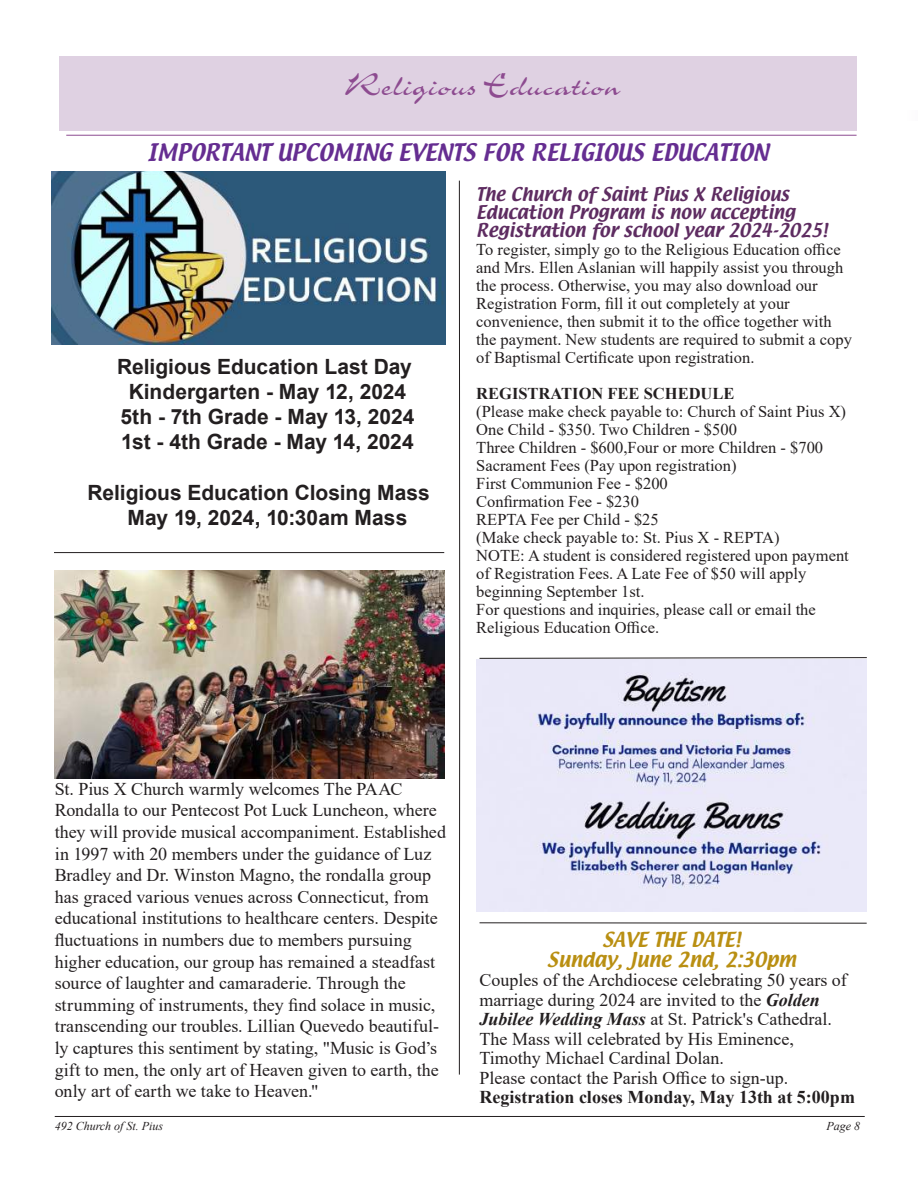
<style>
.page{position:relative;width:918px;height:1188px;background:#fff}
.page>*{position:absolute;margin:0;border:0;box-sizing:border-box;transform-origin:0 0}
.t1{font:36px "Charme";color:#8d4b90}
.t2{font:700 21px "Arial";color:#231f20}
.t3{font:21px "Textile";color:#652d91}
.t4{font:18px/21.6px "Times New Roman";color:#231f20}
.t5{font:700 18px "Times New Roman";color:#231f20}
.t6{font:18px "Textile";color:#b98f12}
.t7{font:16.5px/18px "Times New Roman";color:#231f20}
.t8{font:16.5px "Textile";color:#5e2c61}
.t9{font:700 16.5px "Times New Roman";color:#231f20}
.t10{font:italic 12px "Times New Roman";color:#231f20}
.s1{font-weight:700;font-style:italic}
</style>
<div class="page">
<hr style="left:55px;top:1116px;width:810px;height:1px;background:#231f20">
<div style="left:59px;top:57px;width:798px;height:74px;background:#dfd1e2"></div>
<hr style="left:66px;top:135px;width:791px;height:1px;background:#8d4b90">
<hr style="left:459px;top:658px;width:1px;height:417px;background:#231f20">
<svg style="left:479px;top:657px;width:388px;height:2px"></svg>
<hr style="left:459px;top:181px;width:1px;height:477px;background:#231f20">
<hr style="left:54px;top:552px;width:390px;height:1px;background:#231f20">
<hr style="left:480px;top:922px;width:387px;height:2px;background:#231f20">
<img style="left:54px;top:571px;width:391px;height:207px">
<img style="left:477px;top:659px;width:389px;height:253px">
<img style="left:52px;top:171px;width:394px;height:173px">
<p class="t1" style="left:345px;top:68px;width:277px">Religious Education</p>
<p class="t3" style="left:147px;top:138px;width:623px">IMPORTANT UPCOMING EVENTS FOR RELIGIOUS EDUCATION</p>
<p class="t8" style="left:476px;top:182px;width:314px">The Church of Saint Pius X Religious</p>
<p class="t8" style="left:476px;top:200px;width:320px">Education Program is now accepting</p>
<p class="t8" style="left:476px;top:218px;width:353px">Registration for school year 2024-2025!</p>
<p class="t7" style="left:476px;top:240px;width:369px">To register, simply go to the Religious Education office and Mrs. Ellen Aslanian will happily assist you through the process. Otherwise, you may also download our</p>
<p class="t7" style="left:476px;top:294px;width:315px">Registration Form, fill it out completely at your</p>
<p class="t7" style="left:476px;top:312px;width:377px">convenience, then submit it to the office together with the payment. New students are required to submit a copy of Baptismal Certificate upon registration.</p>
<p class="t9" style="left:476px;top:381px;width:260px">REGISTRATION FEE SCHEDULE</p>
<p class="t7" style="left:476px;top:402px;width:371px">(Please make check payable to: Church of Saint Pius X)</p>
<p class="t7" style="left:476px;top:420px;width:262px">One Child - $350. Two Children - $500</p>
<p class="t7" style="left:476px;top:438px;width:348px">Three Children - $600,Four or more Children - $700</p>
<p class="t7" style="left:476px;top:456px;width:262px">Sacrament Fees (Pay upon registration)</p>
<p class="t7" style="left:476px;top:474px;width:193px">First Communion Fee - $200</p>
<p class="t7" style="left:476px;top:492px;width:164px">Confirmation Fee - $230</p>
<p class="t7" style="left:476px;top:510px;width:184px">REPTA Fee per Child - $25</p>
<p class="t7" style="left:476px;top:528px;width:305px">(Make check payable to: St. Pius X - REPTA)</p>
<p class="t7" style="left:476px;top:546px;width:374px">NOTE: A student is considered registered upon payment of Registration Fees. A Late Fee of $50 will apply</p>
<p class="t7" style="left:476px;top:582px;width:170px">beginning September 1st.</p>
<p class="t7" style="left:476px;top:600px;width:341px">For questions and inquiries, please call or email the</p>
<p class="t7" style="left:476px;top:618px;width:185px">Religious Education Office.</p>
<p class="t2" style="left:117px;top:352px;width:296px">Religious Education Last Day</p>
<p class="t2" style="left:129px;top:377px;width:279px">Kindergarten - May 12, 2024</p>
<p class="t2" style="left:121px;top:402px;width:295px">5th - 7th Grade - May 13, 2024</p>
<p class="t2" style="left:121px;top:427px;width:294px">1st - 4th Grade - May 14, 2024</p>
<p class="t2" style="left:88px;top:478px;width:344px">Religious Education Closing Mass</p>
<p class="t2" style="left:128px;top:503px;width:281px">May 19, 2024, 10:30am Mass</p>
<p class="t4" style="left:55px;top:777px;width:349px">St. Pius X Church warmly welcomes The PAAC</p>
<p class="t4" style="left:55px;top:799px;width:393px">Rondalla to our Pentecost Pot Luck Luncheon, where they will provide musical accompaniment. Established in 1997 with 20 members under the guidance of Luz Bradley and Dr. Winston Magno, the rondalla group has graced various venues across Connecticut, from educational institutions to healthcare centers. Despite fluctuations in numbers due to members pursuing higher education, our group has remained a steadfast source of laughter and camaraderie. Through the strumming of instruments, they find solace in music, transcending our troubles. Lillian Quevedo beautiful&shy;ly captures this sentiment by stating, "Music is God’s gift to men, the only art of Heaven given to earth, the only art of earth we take to Heaven."</p>
<p class="t6" style="left:602px;top:927px;width:140px">SAVE THE DATE!</p>
<p class="t6" style="left:547px;top:946px;width:250px">Sunday, June 2nd, 2:30pm</p>
<p class="t4" style="left:480px;top:969px;width:369px">Couples of the Archdiocese celebrating 50 years of</p>
<p class="t4" style="left:480px;top:988px;width:342px">marriage during 2024 are invited to the <span class="s1">Golden</span></p>
<p class="t4" style="left:480px;top:1009px;width:354px;line-height:19.5px"><span class="s1">Jubilee Wedding Mass</span> at St. Patrick's Cathedral.<br>The Mass will celebrated by His Eminence,</p>
<p class="t4" style="left:480px;top:1047px;width:246px">Timothy Michael Cardinal Dolan.</p>
<p class="t4" style="left:480px;top:1066px;width:310px">Please contact the Parish Office to sign-up.</p>
<p class="t5" style="left:480px;top:1084px;width:377px">Registration closes Monday, May 13th at 5:00pm</p>
<p class="t10" style="left:55px;top:1117px;width:110px">492 Church of St. Pius</p>
<p class="t10" style="left:827px;top:1117px;width:35px">Page 8</p>
</div>
